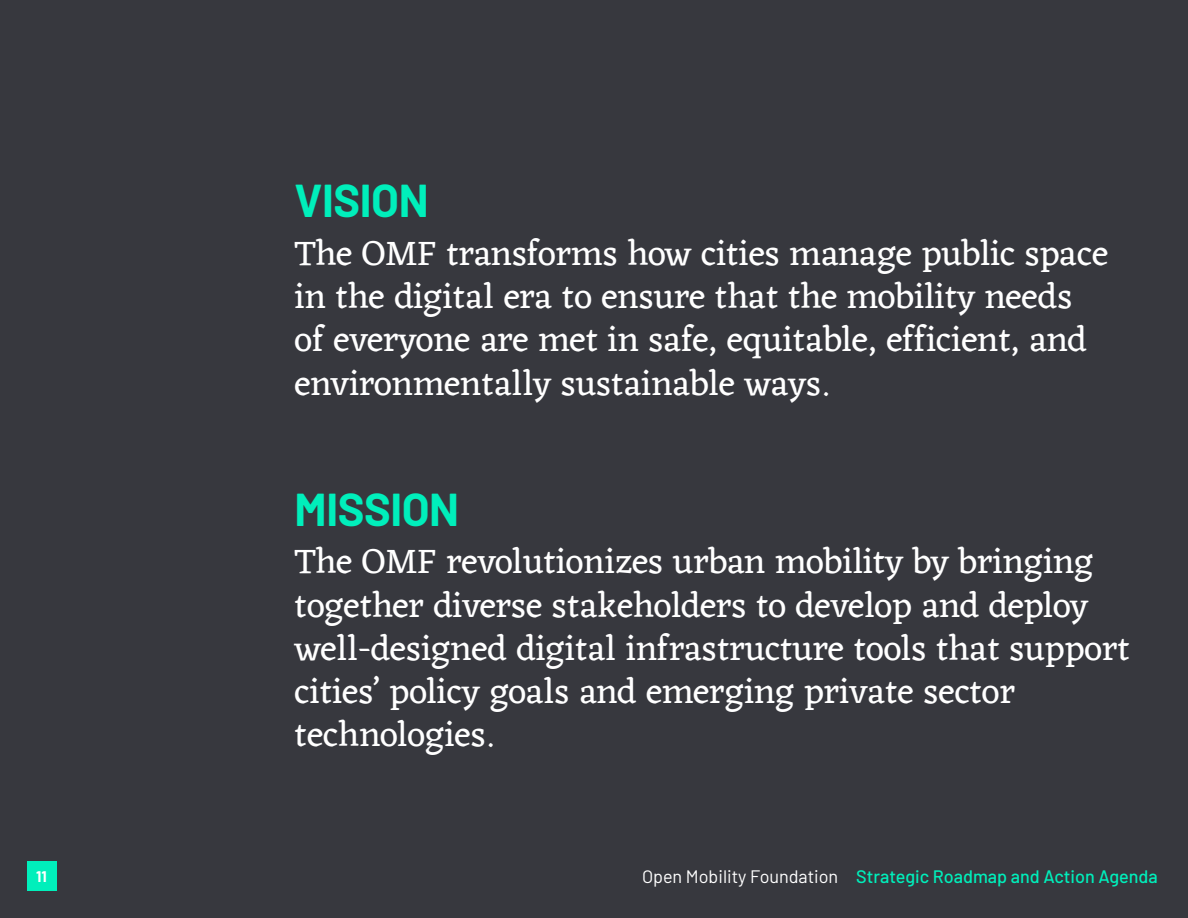
<style>
.page{position:relative;width:1188px;height:918px;background:#37383e}
.page>*{position:absolute;margin:0;border:0;box-sizing:border-box;transform-origin:0 0}
.t1{font:700 45px "Barlow";letter-spacing:-.01em;color:#00efbb}
.t2{font:36px/43.2px "Eczar";color:#fff}
.t3{font:500 18px "Barlow";color:#00efbb}
.t4{font:700 15px "Barlow";color:#fff}
.s1{font-weight:400;color:#fff}
</style>
<div class="page">
<div style="left:27px;top:862px;width:29px;height:29px;background:#00efbb"></div>
<p class="t1" style="left:295px;top:168px;width:136px">VISION</p>
<p class="t2" style="left:295px;top:234px;width:815px">The OMF transforms how cities manage public space in the digital era to ensure that the mobility needs of everyone are met in safe, equitable, efficient, and environmentally sustainable ways.</p>
<p class="t1" style="left:295px;top:476px;width:166px">MISSION</p>
<p class="t2" style="left:295px;top:542px;width:837px">The OMF revolutionizes urban mobility by bringing together diverse stakeholders to develop and deploy well-designed digital infrastructure tools that support cities’ policy goals and emerging private sector technologies.</p>
<p class="t4" style="left:36px;top:865px;width:12px">11</p>
<p class="t3" style="left:642px;top:863px;width:517px"><span class="s1">Open Mobility Foundation</span> Strategic Roadmap and Action Agenda</p>
</div>
